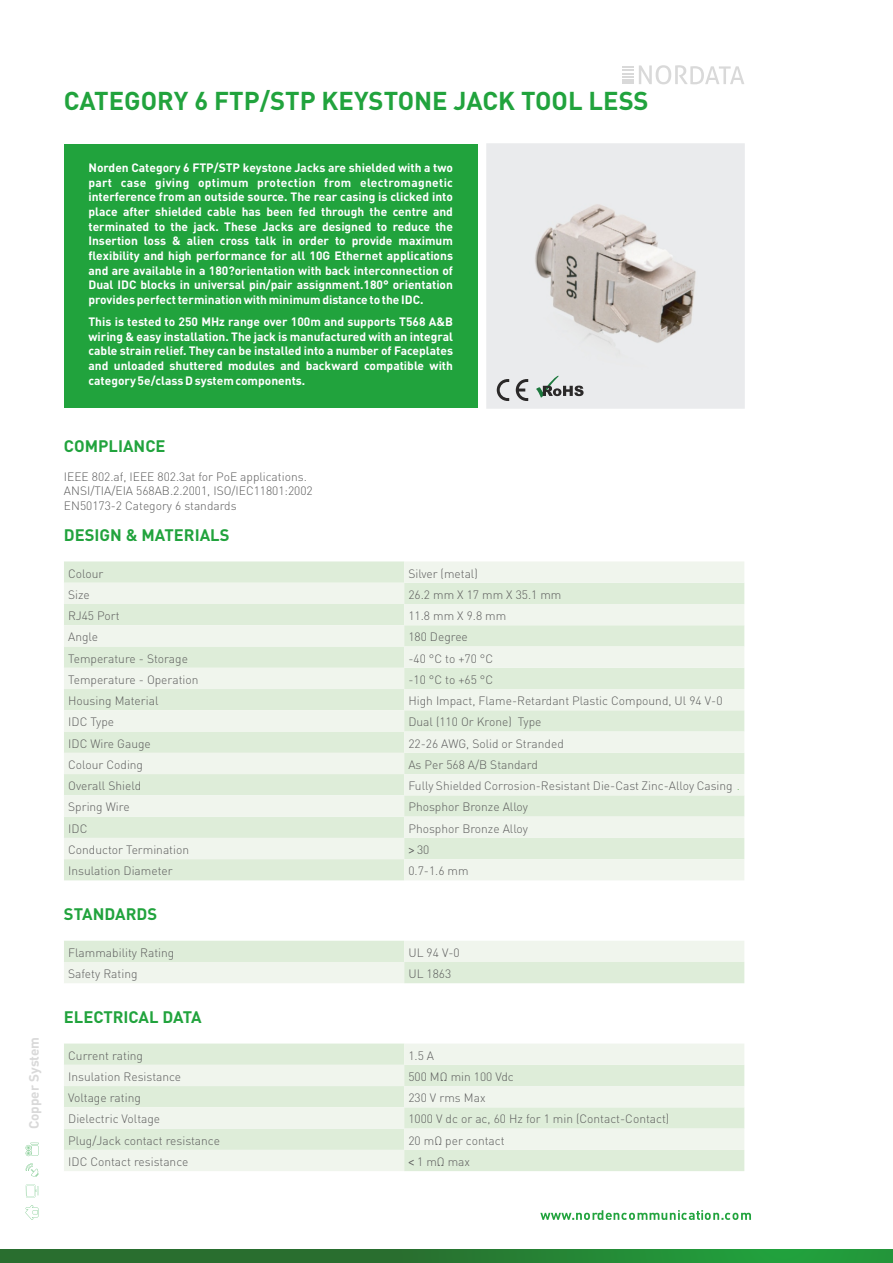
<style>
.page{position:relative;width:893px;height:1263px;background:#fff}
.page>*{position:absolute;margin:0;border:0;box-sizing:border-box;transform-origin:0 0}
.t1{font:700 25.5px "DIN";color:#21a33d}
.t2{font:700 16.5px "DIN";color:#21a33d}
.t3{font:700 13.5px "DIN";color:#d9d9d9}
.t4{font:300 12px/14.4px "DIN";color:#5c5c5c}
.t5{font:700 12px/14.7px "DIN";color:#fff;text-align:justify}
.s1{color:#66b55c}
.s2{font-family:"Calibri";font-weight:400}
</style>
<div class="page">
<img style="left:486px;top:144px;width:259px;height:264px">
<svg style="left:540px;top:1210px;width:211px;height:10px"></svg>
<svg style="left:0;top:1249px;width:893px;height:14px;background:#267f33"></svg>
<svg style="left:26px;top:1143px;width:13px;height:13px"></svg>
<svg style="left:26px;top:1184px;width:12px;height:14px"></svg>
<svg style="left:26px;top:1163px;width:13px;height:14px"></svg>
<svg style="left:26px;top:1205px;width:12px;height:15px"></svg>
<svg style="left:639px;top:65px;width:105px;height:19px"></svg>
<svg style="left:622px;top:66px;width:11px;height:18px"></svg>
<svg style="left:64px;top:561px;width:680px;height:319px;background:#e7f1e3"></svg>
<svg style="left:64px;top:941px;width:680px;height:42px;background:#e7f1e3"></svg>
<svg style="left:64px;top:1043px;width:680px;height:128px;background:#e7f1e3"></svg>
<div style="left:64px;top:144px;width:413px;height:264px;background:#21a33d"></div>
<svg style="left:536px;top:375px;width:48px;height:23px"></svg>
<svg style="left:497px;top:379px;width:12px;height:22px"></svg>
<svg style="left:516px;top:379px;width:12px;height:22px"></svg>
<p class="t3" style="left:25px;top:1129px;width:94px;rotate:-90deg">Copper System</p>
<h1 class="t1" style="left:64px;top:84px;width:586px">CATEGORY 6 FTP/STP KEYSTONE JACK TOOL LESS</h1>
<p class="t5" style="left:88px;top:160px;width:366px">Norden Category 6 FTP/STP keystone Jacks are shielded with a two part case giving optimum protection from electromagnetic interference from an outside source. The rear casing is clicked into place after shielded cable has been fed through the centre and terminated to the jack. These Jacks are designed to reduce the Insertion loss &amp; alien cross talk in order to provide maximum flexibility and high performance for all 10G Ethernet applications and are available in a 180?orientation with back interconnection of Dual IDC blocks in universal pin/pair assignment.180° orientation provides perfect termination with minimum distance to the IDC.</p>
<p class="t5" style="left:88px;top:314px;width:366px">This is tested to 250 MHz range over 100m and supports T568 A&amp;B wiring &amp; easy installation. The jack is manufactured with an integral cable strain relief. They can be installed into a number of Faceplates and unloaded shuttered modules and backward compatible with category 5e/class D system components.</p>
<h2 class="t2" style="left:64px;top:435px;width:103px">COMPLIANCE</h2>
<p class="t4" style="left:64px;top:469px;width:250px">IEEE 802.af, IEEE 802.3at for PoE applications.<br>ANSI/TIA/EIA 568AB.2.2001, ISO/IEC11801:2002</p>
<h2 class="t2" style="left:64px;top:524px;width:167px">DESIGN &amp; MATERIALS</h2>
<p class="t4" style="left:68px;top:566px;width:37px">Colour</p>
<p class="t4" style="left:408px;top:566px;width:71px">Silver (metal)</p>
<p class="t4" style="left:68px;top:587px;width:23px">Size</p>
<p class="t4" style="left:408px;top:587px;width:155px">26.2 mm X 17 mm X 35.1 mm</p>
<p class="t4" style="left:68px;top:608px;width:53px">RJ45 Port</p>
<p class="t4" style="left:408px;top:608px;width:99px">11.8 mm X 9.8 mm</p>
<p class="t4" style="left:68px;top:629px;width:31px">Angle</p>
<p class="t4" style="left:408px;top:629px;width:61px">180 Degree</p>
<p class="t4" style="left:68px;top:651px;width:121px">Temperature - Storage</p>
<p class="t4" style="left:408px;top:651px;width:86px">-40 °C to +70 °C</p>
<p class="t4" style="left:68px;top:672px;width:132px">Temperature - Operation</p>
<p class="t4" style="left:408px;top:672px;width:86px">-10 °C to +65 °C</p>
<p class="t4" style="left:68px;top:693px;width:92px">Housing Material</p>
<p class="t4" style="left:408px;top:693px;width:316px">High Impact, Flame-Retardant Plastic Compound, Ul 94 V-0</p>
<p class="t4" style="left:68px;top:714px;width:47px">IDC Type</p>
<p class="t4" style="left:408px;top:714px;width:135px">Dual (110 Or Krone) Type</p>
<p class="t4" style="left:68px;top:736px;width:84px">IDC Wire Gauge</p>
<p class="t4" style="left:408px;top:736px;width:157px">22-26 AWG, Solid or Stranded</p>
<p class="t4" style="left:68px;top:757px;width:76px">Colour Coding</p>
<p class="t4" style="left:408px;top:757px;width:131px">As Per 568 A/B Standard</p>
<p class="t4" style="left:68px;top:778px;width:75px">Overall Shield</p>
<p class="t4" style="left:408px;top:778px;width:333px">Fully Shielded Corrosion-Resistant Die-Cast Zinc-Alloy Casing <span class="s1">.</span></p>
<p class="t4" style="left:68px;top:800px;width:63px">Spring Wire</p>
<p class="t4" style="left:408px;top:800px;width:121px">Phosphor Bronze Alloy</p>
<p class="t4" style="left:68px;top:821px;width:21px">IDC</p>
<p class="t4" style="left:408px;top:821px;width:121px">Phosphor Bronze Alloy</p>
<p class="t4" style="left:68px;top:842px;width:122px">Conductor Termination</p>
<p class="t4" style="left:408px;top:842px;width:23px"><span class="s2">&gt;</span> 30</p>
<p class="t4" style="left:68px;top:863px;width:106px">Insulation Diameter</p>
<p class="t4" style="left:408px;top:863px;width:62px">0.7-1.6 mm</p>
<p class="t4" style="left:64px;top:498px;width:174px">EN50173-2 Category 6 standards</p>
<h2 class="t2" style="left:64px;top:903px;width:95px">STANDARDS</h2>
<p class="t4" style="left:68px;top:945px;width:108px">Flammability Rating</p>
<p class="t4" style="left:408px;top:945px;width:53px">UL 94 V-0</p>
<p class="t4" style="left:68px;top:966px;width:71px">Safety Rating</p>
<h2 class="t2" style="left:64px;top:1006px;width:139px">ELECTRICAL DATA</h2>
<p class="t4" style="left:68px;top:1048px;width:76px">Current rating</p>
<p class="t4" style="left:408px;top:1048px;width:27px">1.5 A</p>
<p class="t4" style="left:68px;top:1069px;width:114px">Insulation Resistance</p>
<p class="t4" style="left:408px;top:1069px;width:107px">500 MΩ min 100 Vdc</p>
<p class="t4" style="left:68px;top:1090px;width:74px">Voltage rating</p>
<p class="t4" style="left:408px;top:1090px;width:79px">230 V rms Max</p>
<p class="t4" style="left:68px;top:1111px;width:93px">Dielectric Voltage</p>
<p class="t4" style="left:408px;top:1111px;width:262px">1000 V dc or ac, 60 Hz for 1 min (Contact-Contact)</p>
<p class="t4" style="left:68px;top:1133px;width:153px">Plug/Jack contact resistance</p>
<p class="t4" style="left:408px;top:1133px;width:98px">20 mΩ per contact</p>
<p class="t4" style="left:68px;top:1154px;width:122px">IDC Contact resistance</p>
<p class="t4" style="left:408px;top:1154px;width:63px"><span class="s2">&lt;</span> 1 mΩ max</p>
<p class="t4" style="left:408px;top:966px;width:44px">UL 1863</p>
</div>
